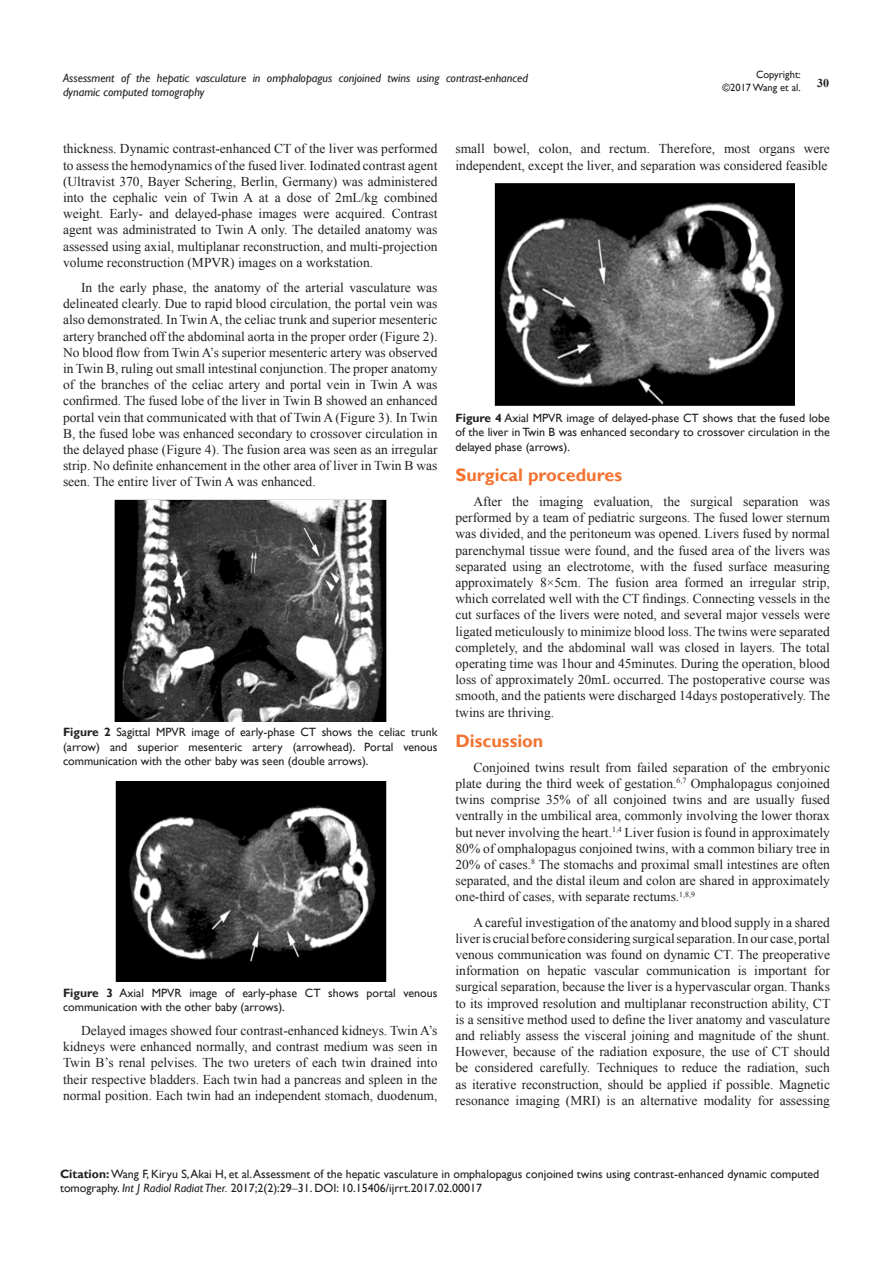
<style>
.page{position:relative;width:893px;height:1263px;background:#fff}
.page>*{position:absolute;margin:0;border:0;box-sizing:border-box;transform-origin:0 0}
.List_Paragraph{font:700 18px "Gill Sans";color:#f37331}
.Body_Text_First_Inde{font:13.5px/16.2px "Times New Roman";color:#231f20;text-align:justify}
.Body_Text{font:13.5px/16.2px "Times New Roman";color:#231f20;text-align:justify}
.Body_Text-2{font:12px/14.4px "Gill Sans";color:#231f20;text-align:justify}
.Citation{font:12px/14.4px "Gill Sans";color:#231f20}
.Body_Text_First_Inde-2{font:12px/14.4px "Gill Sans";color:#231f20;text-align:justify}
.t1{font:italic 12px/14.4px "Gill Sans";color:#231f20}
.t2{font:700 12px "Times New Roman";color:#231f20}
.t3{font:10.5px/12.6px "Gill Sans";color:#231f20;text-align:right}
.s1{font-weight:700}
.s2{font-style:italic}
.s3{font-family:"Times New Roman"}
</style>
<div class="page">
<img style="left:115px;top:499px;width:272px;height:223px">
<img style="left:115px;top:781px;width:271px;height:201px">
<img style="left:495px;top:183px;width:300px;height:223px">
<p class="t3" style="left:722px;top:69px;width:80px">Copyright:<br>©2017 Wang et al.</p>
<p class="t1" style="left:63px;top:71px;width:467px">Assessment of the hepatic vasculature in omphalopagus conjoined twins using contrast-enhanced dynamic computed tomography</p>
<p class="t2" style="left:817px;top:75px;width:13px">30</p>
<p class="Body_Text_First_Inde" style="left:63px;top:141px;width:376px">thickness. Dynamic contrast-enhanced CT of the liver was performed to assess the hemodynamics of the fused liver. Iodinated contrast agent (Ultravist 370, Bayer Schering, Berlin, Germany) was administered into the cephalic vein of Twin A at a dose of 2mL/kg combined weight. Early- and delayed-phase images were acquired. Contrast agent was administrated to Twin A only. The detailed anatomy was assessed using axial, multiplanar reconstruction, and multi-projection volume reconstruction (MPVR) images on a workstation.</p>
<p class="Body_Text_First_Inde" style="left:63px;top:279px;width:376px;text-indent:18px">In the early phase, the anatomy of the arterial vasculature was delineated clearly. Due to rapid blood circulation, the portal vein was also demonstrated. In Twin A, the celiac trunk and superior mesenteric artery branched off the abdominal aorta in the proper order (Figure 2).<br>No blood flow from Twin A’s superior mesenteric artery was observed in Twin B, ruling out small intestinal conjunction. The proper anatomy of the branches of the celiac artery and portal vein in Twin A was confirmed. The fused lobe of the liver in Twin B showed an enhanced portal vein that communicated with that of Twin A (Figure 3). In Twin B, the fused lobe was enhanced secondary to crossover circulation in the delayed phase (Figure 4). The fusion area was seen as an irregular strip. No definite enhancement in the other area of liver in Twin B was seen. The entire liver of Twin A was enhanced.</p>
<p class="Body_Text-2" style="left:63px;top:725px;width:376px"><span class="s1">Figure 2</span> Sagittal MPVR image of early-phase CT shows the celiac trunk (arrow) and superior mesenteric artery (arrowhead). Portal venous communication with the other baby was seen (double arrows).</p>
<p class="Body_Text-2" style="left:63px;top:986px;width:376px"><span class="s1">Figure 3</span> Axial MPVR image of early-phase CT shows portal venous communication with the other baby (arrows).</p>
<p class="Body_Text_First_Inde" style="left:63px;top:1022px;width:376px;text-indent:18px">Delayed images showed four contrast-enhanced kidneys. Twin A’s kidneys were enhanced normally, and contrast medium was seen in Twin B’s renal pelvises. The two ureters of each twin drained into their respective bladders. Each twin had a pancreas and spleen in the normal position. Each twin had an independent stomach, duodenum,</p>
<p class="Body_Text_First_Inde" style="left:455px;top:141px;width:376px">small bowel, colon, and rectum. Therefore, most organs were independent, except the liver, and separation was considered feasible</p>
<p class="Body_Text_First_Inde-2" style="left:455px;top:411px;width:376px"><span class="s1">Figure 4</span> Axial MPVR image of delayed-phase CT shows that the fused lobe of the liver in Twin B was enhanced secondary to crossover circulation in the delayed phase (arrows).</p>
<p class="List_Paragraph" style="left:455px;top:464px;width:168px">Surgical procedures</p>
<p class="Body_Text_First_Inde" style="left:455px;top:493px;width:376px;text-indent:18px">After the imaging evaluation, the surgical separation was performed by a team of pediatric surgeons. The fused lower sternum was divided, and the peritoneum was opened. Livers fused by normal parenchymal tissue were found, and the fused area of the livers was separated using an electrotome, with the fused surface measuring approximately 8×5cm. The fusion area formed an irregular strip, which correlated well with the CT findings. Connecting vessels in the cut surfaces of the livers were noted, and several major vessels were ligated meticulously to minimize blood loss. The twins were separated completely, and the abdominal wall was closed in layers. The total operating time was 1hour and 45minutes. During the operation, blood loss of approximately 20mL occurred. The postoperative course was smooth, and the patients were discharged 14days postoperatively. The twins are thriving.</p>
<p class="List_Paragraph" style="left:455px;top:730px;width:89px">Discussion</p>
<p class="Body_Text_First_Inde" style="left:455px;top:759px;width:376px;text-indent:18px">Conjoined twins result from failed separation of the embryonic plate during the third week of gestation.<sup>6,7</sup> Omphalopagus conjoined twins comprise 35% of all conjoined twins and are usually fused ventrally in the umbilical area, commonly involving the lower thorax but never involving the heart.<sup>1,4</sup> Liver fusion is found in approximately 80% of omphalopagus conjoined twins, with a common biliary tree in 20% of cases.<sup>8</sup> The stomachs and proximal small intestines are often separated, and the distal ileum and colon are shared in approximately one-third of cases, with separate rectums.<sup>1,8,9</sup></p>
<p class="Body_Text" style="left:455px;top:914px;width:376px;text-indent:18px">A careful investigation of the anatomy and blood supply in a shared liver is crucial before considering surgical separation. In our case, portal venous communication was found on dynamic CT. The preoperative information on hepatic vascular communication is important for surgical separation, because the liver is a hypervascular organ. Thanks to its improved resolution and multiplanar reconstruction ability, CT is a sensitive method used to define the liver anatomy and vasculature and reliably assess the visceral joining and magnitude of the shunt.<br>However, because of the radiation exposure, the use of CT should be considered carefully. Techniques to reduce the radiation, such as iterative reconstruction, should be applied if possible. Magnetic resonance imaging (MRI) is an alternative modality for assessing</p>
<p class="Citation" style="left:60px;top:1167px;width:761px"><span class="s1">Citation:</span> Wang F, Kiryu S, Akai H, et al. Assessment of the hepatic vasculature in omphalopagus conjoined twins using contrast-enhanced dynamic computed tomography. <span class="s2">Int J Radiol Radiat Ther.</span> 2017;2(2):29<span class="s3">‒</span>31. DOI: 10.15406/ijrrt.2017.02.00017</p>
</div>
